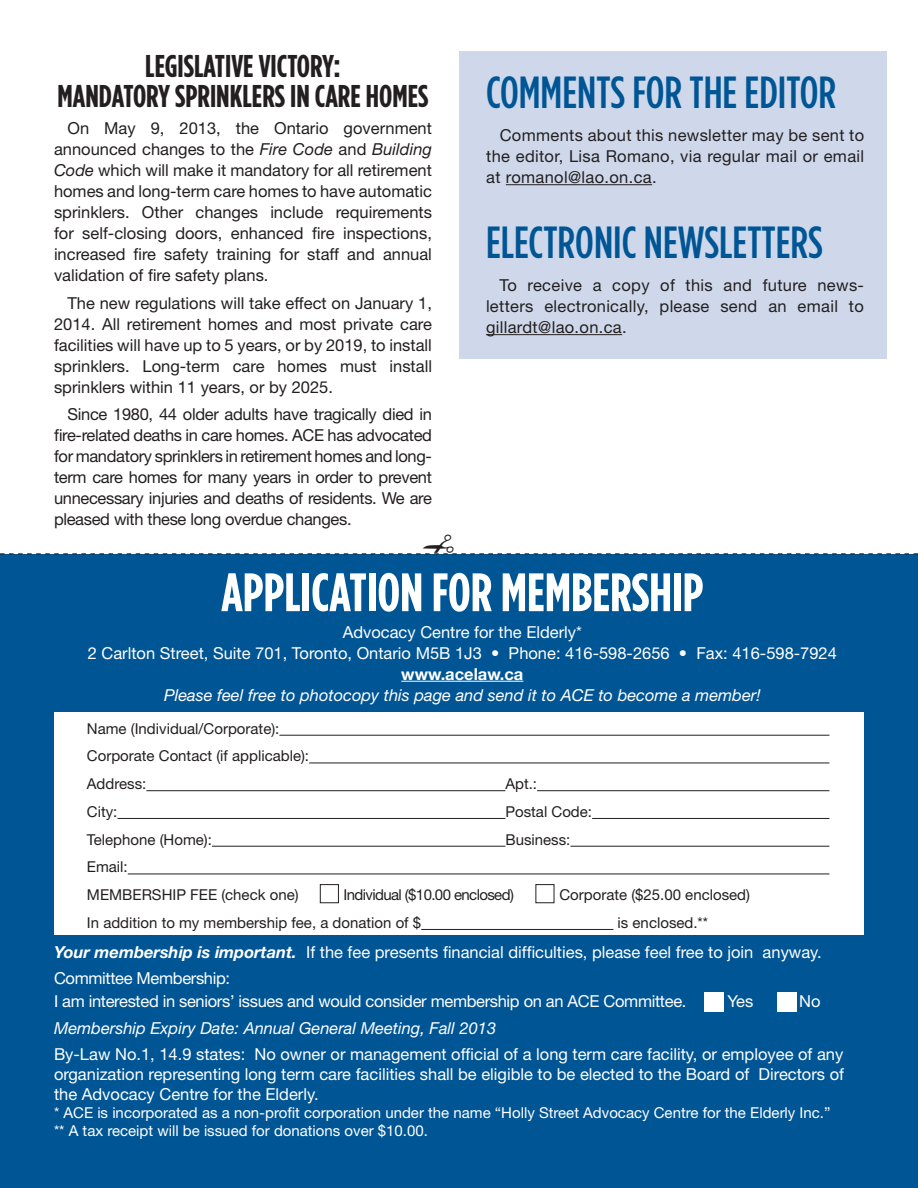
<style>
.page{position:relative;width:918px;height:1188px;background:#fff}
.page>*{position:absolute;margin:0;border:0;box-sizing:border-box;transform-origin:0 0}
.subhead{font:700 54px "Gotham Condensed";color:#fff}
.t1{font:500 45px "Gotham Condensed";color:#005595}
.subhead-2{font:700 31.5px/30px "Gotham Condensed";color:#231f20;text-align:center}
.body{font:16.5px/21px "Helvetica Neue";color:#231f20;text-align:justify}
.body-2{font:16.5px/19.8px "Helvetica Neue";color:#fff;text-align:justify}
.indent1{font:16.5px "Helvetica Neue";color:#fff}
.indent1-2{font:italic 16.5px "Helvetica Neue";color:#fff}
.indent1-3{font:16.5px/22.8px "Helvetica Neue";letter-spacing:-.02em;color:#fff}
.indent1-4{font:700 16.5px "Helvetica Neue";color:#fff}
.indent1-5{font:15px "Helvetica Neue";color:#231f20}
.body-3{font:15px "Helvetica Neue";color:#fff}
.indent1-6{font:15px "Helvetica Neue";letter-spacing:-.04em;color:#231f20}
.s1{font-style:italic}
.s2{font-weight:700;font-style:italic}
</style>
<div class="page">
<div style="left:459px;top:51px;width:428px;height:308px;background:#ced8ea"></div>
<hr style="left:506px;top:184px;width:146px;height:1px;background:#231f20">
<div style="left:0;top:554px;width:918px;height:634px;background:#005595"></div>
<div style="left:54px;top:712px;width:810px;height:223px;background:#fff"></div>
<hr style="left:279px;top:735px;width:550px;height:1px;background:#231f20">
<hr style="left:309px;top:763px;width:520px;height:1px;background:#231f20">
<hr style="left:146px;top:790px;width:359px;height:1px;background:#231f20">
<hr style="left:537px;top:790px;width:292px;height:1px;background:#231f20">
<hr style="left:117px;top:818px;width:388px;height:1px;background:#231f20">
<hr style="left:592px;top:818px;width:237px;height:1px;background:#231f20">
<hr style="left:212px;top:846px;width:293px;height:1px;background:#231f20">
<hr style="left:570px;top:846px;width:259px;height:1px;background:#231f20">
<hr style="left:128px;top:874px;width:701px;height:1px;background:#231f20">
<hr style="left:421px;top:929px;width:192px;height:1px;background:#231f20">
<hr style="left:401px;top:681px;width:122px;height:1px;background:#fff">
<div style="left:320px;top:884px;width:19px;height:19px;border:1px solid #231f20"></div>
<div style="left:536px;top:884px;width:18px;height:19px;border:1px solid #231f20"></div>
<div style="left:705px;top:992px;width:19px;height:19px;background:#fff"></div>
<div style="left:777px;top:992px;width:19px;height:19px;background:#fff"></div>
<hr style="left:486px;top:334px;width:136px;height:1px;background:#231f20">
<svg style="left:0;top:553px;width:918px;height:2px"></svg>
<p class="subhead-2" style="left:58px;top:51px;width:372px">LEGISLATIVE VICTORY:<br>MANDATORY SPRINKLERS IN CARE HOMES</p>
<p class="body" style="left:54px;top:117px;width:380px;text-indent:13px">On May 9, 2013, the Ontario government announced changes to the <span class="s1">Fire Code</span> and <span class="s1">Building Code</span> which will make it mandatory for all retirement homes and long-term care homes to have automatic sprinklers. Other changes include requirements for self-closing doors, enhanced fire inspections, increased fire safety training for staff and annual validation of fire safety plans.</p>
<p class="body" style="left:54px;top:292px;width:380px;text-indent:13px">The new regulations will take effect on January 1, 2014. All retirement homes and most private care facilities will have up to 5 years, or by 2019, to install sprinklers. Long-term care homes must install sprinklers within 11 years, or by 2025.</p>
<p class="body" style="left:54px;top:404px;width:380px;text-indent:13px">Since 1980, 44 older adults have tragically died in fire-related deaths in care homes. ACE has advocated for mandatory sprinklers in retirement homes and long&shy;term care homes for many years in order to prevent unnecessary injuries and deaths of residents. We are pleased with these long overdue changes.</p>
<p class="t1" style="left:486px;top:67px;width:352px">COMMENTS FOR THE EDITOR</p>
<p class="body" style="left:486px;top:124px;width:380px;text-indent:13px">Comments about this newsletter may be sent to the editor, Lisa Romano, via regular mail or email at romanol@lao.on.ca.</p>
<p class="t1" style="left:486px;top:217px;width:338px">ELECTRONIC NEWSLETTERS</p>
<p class="body" style="left:486px;top:274px;width:380px;text-indent:13px">To receive a copy of this and future news&shy;letters electronically, please send an email to gillardt@lao.on.ca.</p>
<p class="subhead" style="left:221px;top:562px;width:484px">APPLICATION FOR MEMBERSHIP</p>
<p class="indent1" style="left:343px;top:622px;width:241px">Advocacy Centre for the Elderly*</p>
<p class="indent1" style="left:88px;top:643px;width:751px">2 Carlton Street, Suite 701, Toronto, Ontario M5B 1J3 • Phone: 416-598-2656 • Fax: 416-598-7924</p>
<p class="indent1-4" style="left:401px;top:663px;width:124px">www.acelaw.ca</p>
<p class="indent1-2" style="left:164px;top:685px;width:598px">Please feel free to photocopy this page and send it to ACE to become a member!</p>
<p class="indent1-5" style="left:87px;top:719px;width:194px">Name (Individual/Corporate):</p>
<p class="indent1-5" style="left:87px;top:747px;width:224px">Corporate Contact (if applicable):</p>
<p class="indent1-5" style="left:87px;top:775px;width:61px">Address:</p>
<p class="indent1-5" style="left:505px;top:775px;width:33px">Apt.:</p>
<p class="indent1-5" style="left:87px;top:803px;width:32px">City:</p>
<p class="indent1-5" style="left:505px;top:803px;width:88px">Postal Code:</p>
<p class="indent1-5" style="left:87px;top:830px;width:127px">Telephone (Home):</p>
<p class="indent1-5" style="left:505px;top:830px;width:67px">Business:</p>
<p class="indent1-5" style="left:87px;top:858px;width:42px">Email:</p>
<p class="indent1-5" style="left:87px;top:886px;width:213px">MEMBERSHIP FEE (check one)</p>
<p class="indent1-6" style="left:343px;top:886px;width:172px">Individual ($10.00 enclosed)</p>
<p class="indent1-5" style="left:559px;top:886px;width:192px">Corporate ($25.00 enclosed)</p>
<p class="indent1-5" style="left:87px;top:914px;width:336px">In addition to my membership fee, a donation of $</p>
<p class="indent1-5" style="left:618px;top:914px;width:92px">is enclosed.**</p>
<p class="indent1" style="left:54px;top:942px;width:769px"><span class="s2">Your membership is important.</span> If the fee presents financial difficulties, please feel free to join anyway.</p>
<p class="indent1-3" style="left:54px;top:967px;width:634px">Committee Membership:<br>I am interested in seniors’ issues and would consider membership on an ACE Committee.</p>
<p class="indent1" style="left:727px;top:992px;width:27px">Yes</p>
<p class="indent1" style="left:799px;top:992px;width:23px">No</p>
<p class="indent1-2" style="left:54px;top:1018px;width:444px">Membership Expiry Date: Annual General Meeting, Fall 2013</p>
<p class="body-2" style="left:54px;top:1044px;width:792px">By-Law No.1, 14.9 states: No owner or management official of a long term care facility, or employee of any organization representing long term care facilities shall be eligible to be elected to the Board of Directors of the Advocacy Centre for the Elderly.</p>
<p class="body-3" style="left:54px;top:1104px;width:778px">* ACE is incorporated as a non-profit corporation under the name “Holly Street Advocacy Centre for the Elderly Inc.”</p>
<p class="body-3" style="left:54px;top:1122px;width:375px">** A tax receipt will be issued for donations over $10.00.</p>
</div>
